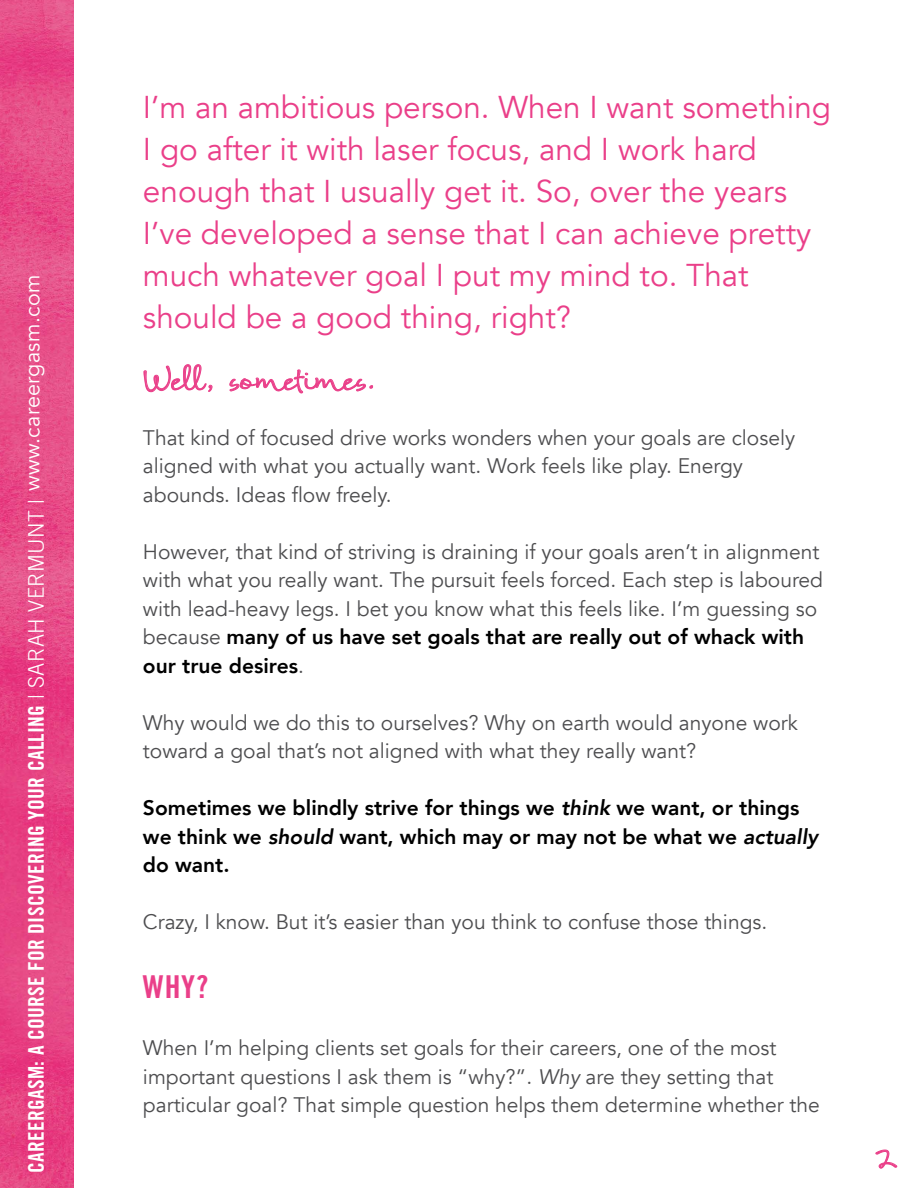
<style>
.page{position:relative;width:918px;height:1188px;background:#fff}
.page>*{position:absolute;margin:0;border:0;box-sizing:border-box;transform-origin:0 0}
.t1{font:31.5px/42px "Avenir";color:#ea3f89}
.t2{font:31.5px "Trade Gothic LT Bold Cond Twenty";color:#ea3f89}
.t3{font:27px "Coral";color:#ea3f89}
.t4{font:21.6px "Trade Gothic LT Bold Cond Twenty";letter-spacing:.015em;color:#fff}
.t5{font:21.6px "Avenir";letter-spacing:.015em;color:#fff}
.t6{font:21px/28.5px "Avenir";color:#4d4d4f}
.t7{font:800 21px/28.5px "Avenir";color:#000}
.s1{font-family:"Trade Gothic LT";font-weight:300}
.s2{font-weight:800;color:#000}
.s3{font-style:italic}
</style>
<div class="page">
<svg style="left:875px;top:1150px;width:22px;height:19px"></svg>
<img style="left:0;top:0;width:74px;height:1188px">
<svg style="left:144px;top:364px;width:69px;height:28px"></svg>
<svg style="left:229px;top:369px;width:144px;height:24px"></svg>
<p class="t5" style="left:19px;top:490px;width:217px;rotate:-90deg">www.careergasm.com</p>
<p class="t4" style="left:23px;top:1173px;width:676px;rotate:-90deg">CAREERGASM: A COURSE FOR DISCOVERING YOUR CALLING <span class="s1">| SARAH VERMUNT |</span></p>
<p class="t1" style="left:143px;top:87px;width:690px">I’m an ambitious person. When I want something I go after it with laser focus, and I work hard enough that I usually get it. So, over the years I’ve developed a sense that I can achieve pretty much whatever goal I put my mind to. That should be a good thing, right?</p>
<p class="t3" style="left:143px;top:363px;width:234px">Well, sometimes.</p>
<p class="t6" style="left:143px;top:424px;width:654px">That kind of focused drive works wonders when your goals are closely aligned with what you actually want. Work feels like play. Energy abounds. Ideas flow freely.</p>
<p class="t6" style="left:143px;top:538px;width:682px">However, that kind of striving is draining if your goals aren’t in alignment with what you really want. The pursuit feels forced. Each step is laboured with lead-heavy legs. I bet you know what this feels like. I’m guessing so because <span class="s2">many of us have set goals that are really out of whack with our true desires</span>.</p>
<p class="t6" style="left:143px;top:709px;width:656px">Why would we do this to ourselves? Why on earth would anyone work toward a goal that’s not aligned with what they really want?</p>
<p class="t7" style="left:143px;top:794px;width:677px">Sometimes we blindly strive for things we <span class="s3">think</span> we want, or things we think we <span class="s3">should</span> want, which may or may not be what we <span class="s3">actually </span>do want.</p>
<p class="t6" style="left:143px;top:908px;width:626px">Crazy, I know. But it’s easier than you think to confuse those things.</p>
<h1 class="t2" style="left:143px;top:968px;width:67px">WHY?</h1>
<p class="t6" style="left:143px;top:1034px;width:678px">When I’m helping clients set goals for their careers, one of the most important questions I ask them is “why?”. <span class="s3">Why</span> are they setting that particular goal? That simple question helps them determine whether the</p>
<p class="t3" style="left:875px;top:1142px;width:24px">2</p>
</div>
